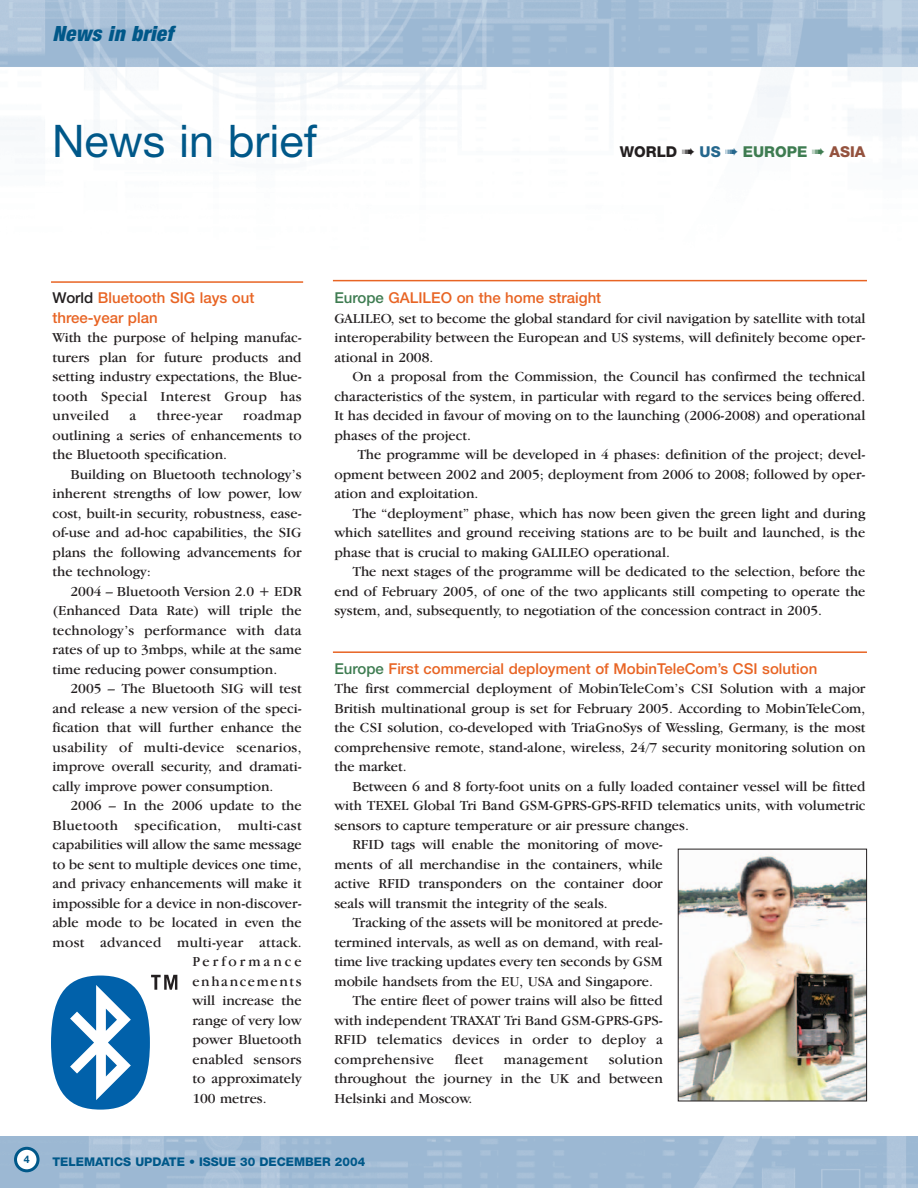
<style>
.page{position:relative;width:918px;height:1188px;background:#fff}
.page>*{position:absolute;margin:0;border:0;box-sizing:border-box;transform-origin:0 0}
.t1{font:45px "Helvetica Neue";color:#005889}
.t2{font:italic 900 condensed 21px "Helvetica Neue";letter-spacing:.015em;color:#005889}
.t3{font:500 15px/19.5px "Helvetica Neue";color:#e86424}
.t4{font:800 15px "Helvetica Neue";color:#3e7c51}
.t5{font:14.25px/19.5px "Garamond IT Cby BT";color:#231f20;text-align:justify}
.t6{font:14.25px "Garamond IT Cby BT";letter-spacing:.02em;color:#231f20}
.t7{font:14.25px "Garamond IT Cby BT";letter-spacing:.115em;color:#231f20}
.t8{font:14.25px "Garamond IT Cby BT";letter-spacing:.21em;color:#231f20}
.t9{font:800 12px "Helvetica Neue";color:#005889}
.t10{font:700 10.5px "Helvetica Neue";color:#005889}
.s1{color:#231f20}
.s2{color:#25678d}
.s3{color:#94523e}
.s4{color:#3e7c51}
</style>
<div class="page">
<img style="left:0;top:1137px;width:918px;height:51px">
<svg style="left:14px;top:1147px;width:26px;height:25px"></svg>
<img style="left:0;top:0;width:918px;height:137px">
<hr style="left:51px;top:281px;width:252px;height:2px;background:#e86424">
<svg style="left:51px;top:975px;width:126px;height:135px"></svg>
<img style="left:680px;top:855px;width:185px;height:244px">
<div style="left:678px;top:849px;width:189px;height:252px;border:1px solid #231f20"></div>
<hr style="left:333px;top:280px;width:534px;height:1px;background:#e86424">
<hr style="left:333px;top:651px;width:534px;height:2px;background:#e86424">
<h2 class="t2" style="left:53px;top:26px;width:122px">News in brief</h2>
<h1 class="t1" style="left:52px;top:125px;width:266px">News in brief</h1>
<p class="t4" style="left:620px;top:146px;width:247px"><span class="s1">WORLD</span> <span class="s1">➠</span> <span class="s2">US</span> <span class="s2">➠</span> EUROPE ➠ <span class="s3">ASIA</span></p>
<p class="t3" style="left:53px;top:289px;width:203px"><span class="s1">World</span> Bluetooth SIG lays out three-year plan</p>
<p class="t5" style="left:53px;top:329px;width:251px">With the purpose of helping manufac&shy;turers plan for future products and setting industry expectations, the Blue&shy;tooth Special Interest Group has unveiled</p>
<p class="t5" style="left:53px;top:407px;width:251px;text-indent:191px">roadmap outlining a series of enhancements to the Bluetooth specification.</p>
<p class="t5" style="left:53px;top:465px;width:251px;text-indent:18px">Building on Bluetooth technology’s inherent strengths of low power, low cost, built-in security, robustness, ease&shy;of-use and ad-hoc capabilities, the SIG plans the following advancements for the technology:</p>
<p class="t5" style="left:53px;top:582px;width:251px;text-indent:18px">2004 – Bluetooth Version 2.0 + EDR (Enhanced Data Rate) will triple the technology’s performance with data rates of up to 3mbps, while at the same time reducing power consumption.</p>
<p class="t5" style="left:53px;top:680px;width:251px;text-indent:18px">2005 – The Bluetooth SIG will test and release a new version of the speci&shy;fication that will further enhance the usability of multi-device scenarios, improve overall security, and dramati&shy;cally improve power consumption.</p>
<p class="t5" style="left:71px;top:797px;width:233px">2006 – In the 2006 update to the</p>
<p class="t6" style="left:53px;top:820px;width:251px">Bluetooth specification, multi-cast</p>
<p class="t5" style="left:53px;top:836px;width:251px">capabilities will allow the same message</p>
<p class="t5" style="left:53px;top:855px;width:251px">to be sent to multiple devices one time,</p>
<p class="t5" style="left:53px;top:875px;width:251px">and privacy enhancements will make it</p>
<p class="t5" style="left:53px;top:894px;width:251px">impossible for a device in non-discover-</p>
<p class="t5" style="left:53px;top:914px;width:251px">able mode to be located in even the</p>
<p class="t6" style="left:53px;top:937px;width:251px">most advanced multi-year attack.</p>
<p class="t8" style="left:192px;top:956px;width:111px">Performance</p>
<p class="t7" style="left:192px;top:976px;width:111px">enhancements</p>
<p class="t5" style="left:192px;top:992px;width:111px">will increase the</p>
<p class="t5" style="left:192px;top:1011px;width:111px">range of very low</p>
<p class="t5" style="left:192px;top:1031px;width:111px">power Bluetooth</p>
<p class="t5" style="left:192px;top:1050px;width:111px">enabled sensors</p>
<p class="t5" style="left:192px;top:1070px;width:111px">to approximately</p>
<p class="t5" style="left:192px;top:1089px;width:76px">100 metres.</p>
<p class="t5" style="left:130px;top:407px;width:8px">a</p>
<p class="t6" style="left:157px;top:410px;width:67px">three-year</p>
<p class="t3" style="left:334px;top:289px;width:268px"><span class="s4">Europe</span> GALILEO on the home straight</p>
<p class="t5" style="left:334px;top:309px;width:533px">GALILEO, set to become the global standard for civil navigation by satellite with total interoperability between the European and US systems, will definitely become oper&shy;ational in 2008.</p>
<p class="t5" style="left:334px;top:368px;width:533px;text-indent:18px">On a proposal from the Commission, the Council has confirmed the technical characteristics of the system, in particular with regard to the services being offered.<br>It has decided in favour of moving on to the launching (2006-2008) and operational phases of the project.</p>
<p class="t5" style="left:334px;top:446px;width:533px;text-indent:23px">The programme will be developed in 4 phases: definition of the project; devel&shy;opment between 2002 and 2005; deployment from 2006 to 2008; followed by oper&shy;ation and exploitation.</p>
<p class="t5" style="left:334px;top:504px;width:533px;text-indent:18px">The “deployment” phase, which has now been given the green light and during which satellites and ground receiving stations are to be built and launched, is the phase that is crucial to making GALILEO operational.</p>
<p class="t5" style="left:334px;top:563px;width:533px;text-indent:18px">The next stages of the programme will be dedicated to the selection, before the end of February 2005, of one of the two applicants still competing to operate the system, and, subsequently, to negotiation of the concession contract in 2005.</p>
<p class="t3" style="left:334px;top:660px;width:484px"><span class="s4">Europe</span> First commercial deployment of MobinTeleCom’s CSI solution</p>
<p class="t5" style="left:334px;top:680px;width:533px">The first commercial deployment of MobinTeleCom’s CSI Solution with a major British multinational group is set for February 2005. According to MobinTeleCom, the CSI solution, co-developed with TriaGnoSys of Wessling, Germany, is the most comprehensive remote, stand-alone, wireless, 24/7 security monitoring solution on the market.</p>
<p class="t5" style="left:352px;top:777px;width:515px">Between 6 and 8 forty-foot units on a fully loaded container vessel will be fitted</p>
<p class="t5" style="left:334px;top:797px;width:533px">with TEXEL Global Tri Band GSM-GPRS-GPS-RFID telematics units, with volumetric</p>
<p class="t5" style="left:334px;top:816px;width:356px">sensors to capture temperature or air pressure changes.</p>
<p class="t5" style="left:352px;top:836px;width:312px">RFID tags will enable the monitoring of move-</p>
<p class="t5" style="left:334px;top:855px;width:330px">ments of all merchandise in the containers, while</p>
<p class="t5" style="left:334px;top:875px;width:330px">active RFID transponders on the container door</p>
<p class="t5" style="left:334px;top:894px;width:275px">seals will transmit the integrity of the seals.</p>
<p class="t5" style="left:352px;top:914px;width:312px">Tracking of the assets will be monitored at prede-</p>
<p class="t5" style="left:334px;top:933px;width:330px">termined intervals, as well as on demand, with real-</p>
<p class="t5" style="left:334px;top:953px;width:330px">time live tracking updates every ten seconds by GSM</p>
<p class="t5" style="left:334px;top:972px;width:320px">mobile handsets from the EU, USA and Singapore.</p>
<p class="t5" style="left:352px;top:992px;width:312px">The entire fleet of power trains will also be fitted</p>
<p class="t5" style="left:334px;top:1011px;width:330px">with independent TRAXAT Tri Band GSM-GPRS-GPS-</p>
<p class="t6" style="left:334px;top:1034px;width:330px">RFID telematics devices in order to deploy a</p>
<p class="t6" style="left:334px;top:1054px;width:101px">comprehensive</p>
<p class="t5" style="left:455px;top:1050px;width:30px">fleet</p>
<p class="t6" style="left:504px;top:1054px;width:86px">management</p>
<p class="t5" style="left:334px;top:1050px;width:330px;text-indent:274px">solution throughout the journey in the UK and between Helsinki and Moscow.</p>
<p class="t10" style="left:24px;top:1152px;width:7px">4</p>
<p class="t9" style="left:53px;top:1157px;width:314px">TELEMATICS UPDATE • ISSUE 30 DECEMBER 2004</p>
</div>
